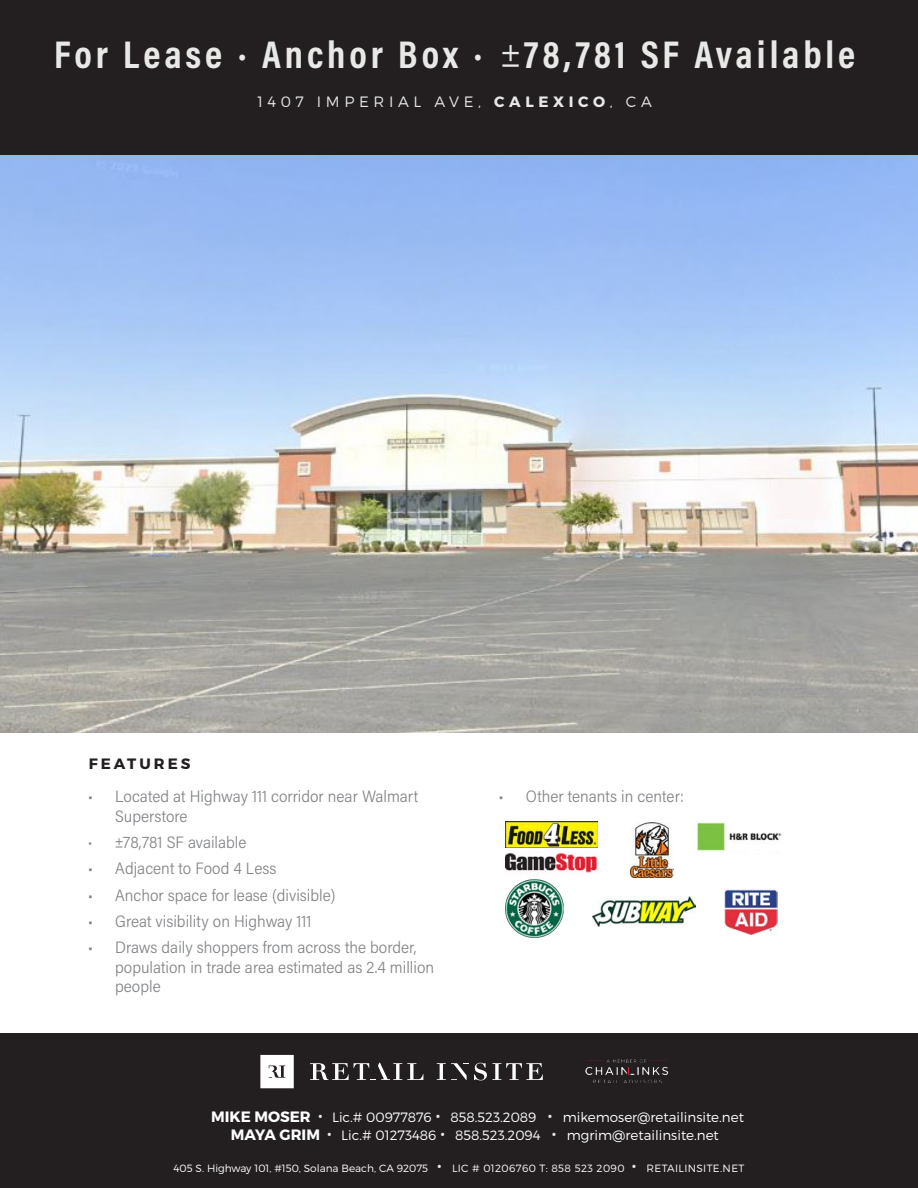
<style>
.page{position:relative;width:918px;height:1188px;background:#fff}
.page>*{position:absolute;margin:0;border:0;box-sizing:border-box;transform-origin:0 0}
.t1{font:700 39px "Acumin Pro Cond";letter-spacing:.1em;color:#e8e9e7}
.t2{font:300 16.5px/19.5px "Acumin Pro Semi Cond";color:#808285}
.t3{font:300 15px "Montserrat";letter-spacing:.31em;color:#e8e9e7}
.Headers{font:700 15px "Montserrat";letter-spacing:.2em;color:#231f20}
.t4{font:300 13.5px/18px "Montserrat";color:#fff;text-align:center}
.t5{font:300 10.5px "Montserrat";letter-spacing:.035em;color:#fff}
.s1{font-family:"Montserrat";font-weight:300}
.s2{font-weight:700}
.s3{font-family:"Montserrat"}
.s4{font-weight:700;font-size:15px}
.s5{font-size:21px;color:#e8e9e7}
</style>
<div class="page">
<div style="left:0;top:0;width:918px;height:156px;background:#231f20"></div>
<div style="left:0;top:1034px;width:918px;height:154px;background:#231f20"></div>
<svg style="left:310px;top:1063px;width:113px;height:17px"></svg>
<svg style="left:437px;top:1063px;width:106px;height:17px"></svg>
<svg style="left:260px;top:1055px;width:34px;height:33px"></svg>
<img style="left:585px;top:1059px;width:84px;height:23px">
<img style="left:1px;top:155px;width:917px;height:577px">
<img style="left:724px;top:889px;width:54px;height:45px">
<img style="left:505px;top:879px;width:58px;height:59px">
<img style="left:505px;top:851px;width:93px;height:23px">
<img style="left:593px;top:897px;width:102px;height:30px">
<img style="left:631px;top:822px;width:43px;height:56px">
<img style="left:697px;top:822px;width:84px;height:29px">
<img style="left:505px;top:822px;width:93px;height:26px">
<h1 class="t1" style="left:54px;top:29px;width:803px">For Lease <span class="s1">•</span> Anchor Box <span class="s1">• ±</span>78,781 SF Available</h1>
<p class="t3" style="left:257px;top:92px;width:396px">1407 IMPERIAL AVE, <span class="s2">CALEXICO</span>, CA</p>
<p class="Headers" style="left:89px;top:755px;width:103px">FEATURES</p>
<p class="t2" style="left:115px;top:786px;width:304px;text-indent:-27px">• Located at Highway 111 corridor near Walmart<br>Superstore</p>
<p class="t2" style="left:88px;top:832px;width:160px"><span class="s3">• ±</span>78,781 SF available</p>
<p class="t2" style="left:88px;top:858px;width:190px">• Adjacent to Food 4 Less</p>
<p class="t2" style="left:88px;top:885px;width:249px">• Anchor space for lease (divisible)</p>
<p class="t2" style="left:88px;top:911px;width:225px">• Great visibility on Highway 111</p>
<p class="t2" style="left:115px;top:937px;width:320px;text-indent:-27px">• Draws daily shoppers from across the border, population in trade area estimated as 2.4 million people</p>
<p class="t2" style="left:499px;top:786px;width:187px">• Other tenants in center:</p>
<p class="t4" style="left:211px;top:1108px;width:534px"><span class="s4">MIKE MOSER</span> <span class="s5">•</span> Lic.# 00977876 <span class="s5">•</span> 858.523.2089 <span class="s5">•</span> mikemoser@retailinsite.net<br><span class="s4">MAYA GRIM</span> <span class="s5">•</span> Lic.# 01273486 <span class="s5">•</span> 858.523.2094 <span class="s5">•</span> mgrim@retailinsite.net</p>
<p class="t5" style="left:174px;top:1162px;width:572px">405 S. Highway 101, #150, Solana Beach, CA 92075 <span class="s5">•</span> LIC # 01206760 T: 858 523 2090 <span class="s5">•</span> RETAILINSITE.NET</p>
</div>
